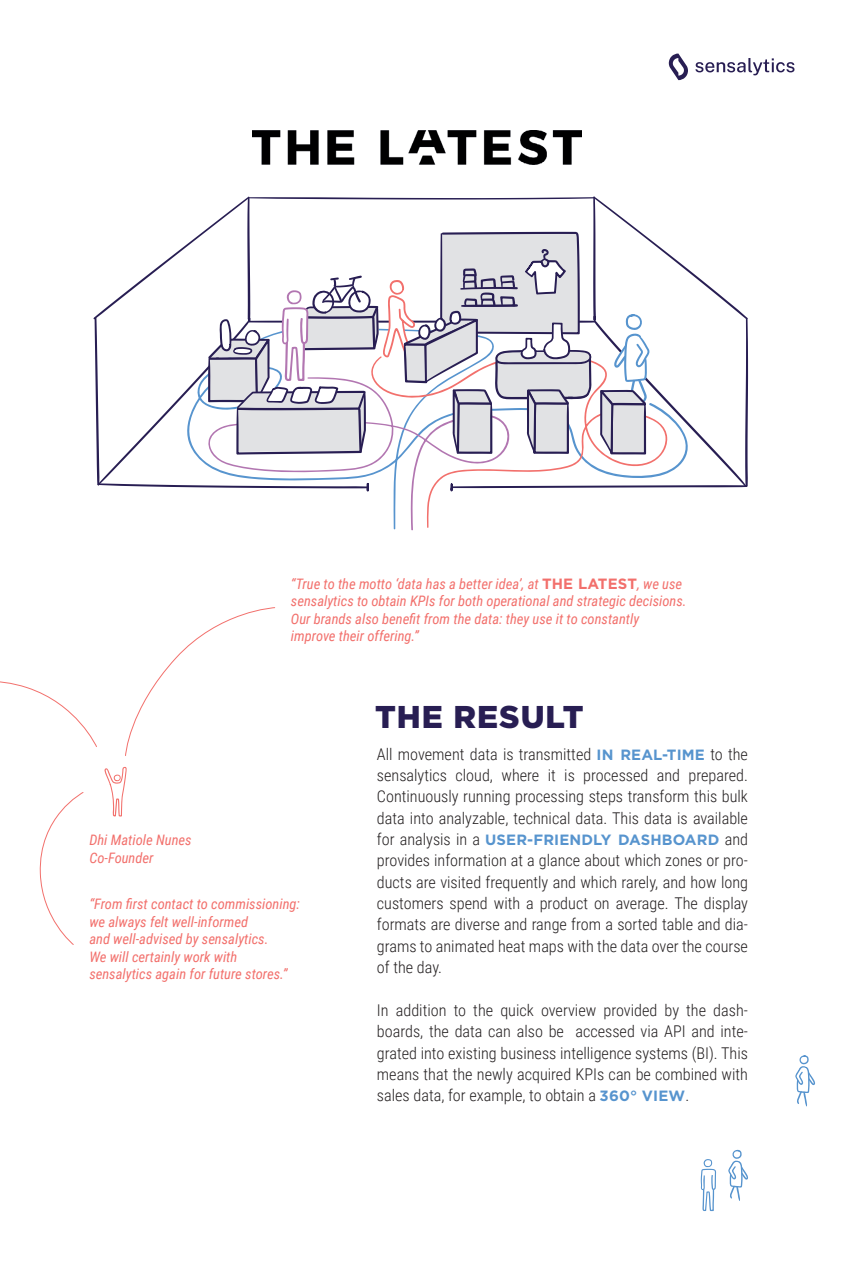
<style>
.page{position:relative;width:844px;height:1275px;background:#fff}
.page>*{position:absolute;margin:0;border:0;box-sizing:border-box;transform-origin:0 0}
.t1{font:900 31.5px "Gotham";letter-spacing:.03em;color:#281e53}
.t2{font:300 16.1px/21.3px "Roboto Condensed";color:#231f20;text-align:justify}
.t3{font:700 14.88px "Gotham";letter-spacing:.01em;color:#5794ce}
.t4{font:italic 14.35px/17.5px "Roboto Condensed";color:#f2706c}
.s1{font-family:"Gotham";font-weight:700;font-style:normal;font-size:14.88px}
.s2{font-family:"Gotham";font-weight:700;font-size:14.88px;color:#5794ce}
.s3{font-family:"Roboto Condensed";font-weight:300;font-size:16.1px;color:#231f20}
</style>
<div class="page">
<svg style="left:668px;top:54px;width:19px;height:26px"></svg>
<svg style="left:695px;top:58px;width:99px;height:17px"></svg>
<img style="left:252px;top:130px;width:329px;height:35px">
<svg style="left:728px;top:1149px;width:19px;height:52px"></svg>
<svg style="left:700px;top:1159px;width:16px;height:52px"></svg>
<svg style="left:795px;top:1055px;width:19px;height:52px"></svg>
<svg style="left:393px;top:492px;width:39px;height:39px"></svg>
<svg style="left:93px;top:196px;width:654px;height:296px"></svg>
<svg style="left:104px;top:767px;width:23px;height:50px"></svg>
<svg style="left:0;top:681px;width:97px;height:66px"></svg>
<svg style="left:125px;top:607px;width:150px;height:149px"></svg>
<svg style="left:39px;top:792px;width:45px;height:153px"></svg>
<p class="t4" style="left:291px;top:574px;width:397px">“True to the motto ‘data has a better idea’, at <span class="s1">THE LATEST</span>, we use sensalytics to obtain KPIs for both operational and strategic decisions.<br>Our brands also benefit from the data: they use it to constantly improve their offering.”</p>
<p class="t4" style="left:89px;top:831px;width:104px">Dhi Matiole Nunes<br>Co-Founder</p>
<p class="t4" style="left:89px;top:895px;width:212px">“From first contact to commissioning: we always felt well-informed<br>and well-advised by sensalytics.<br>We will certainly work with sensalytics again for future stores.”</p>
<h1 class="t1" style="left:375px;top:695px;width:210px">THE RESULT</h1>
<p class="t2" style="left:377px;top:743px;width:372px">All movement data is transmitted <span class="s2">IN REAL-TIME</span> to the sensalytics cloud, where it is processed and prepared.<br>Continuously running processing steps transform this bulk data into analyzable, technical data. This data is available</p>
<p class="t3" style="left:377px;top:830px;width:372px"><span class="s3">for analysis in a</span> USER-FRIENDLY DASHBOARD <span class="s3">and</span></p>
<p class="t2" style="left:377px;top:849px;width:372px">provides information at a glance about which zones or pro&shy;ducts are visited frequently and which rarely, and how long customers spend with a product on average. The display formats are diverse and range from a sorted table and dia&shy;grams to animated heat maps with the data over the course of the day.</p>
<p class="t2" style="left:377px;top:999px;width:372px">In addition to the quick overview provided by the dash&shy;boards, the data can also be accessed via API and inte&shy;grated into existing business intelligence systems (BI). This means that the newly acquired KPIs can be combined with sales data, for example, to obtain a <span class="s2">360° VIEW</span>.</p>
</div>
